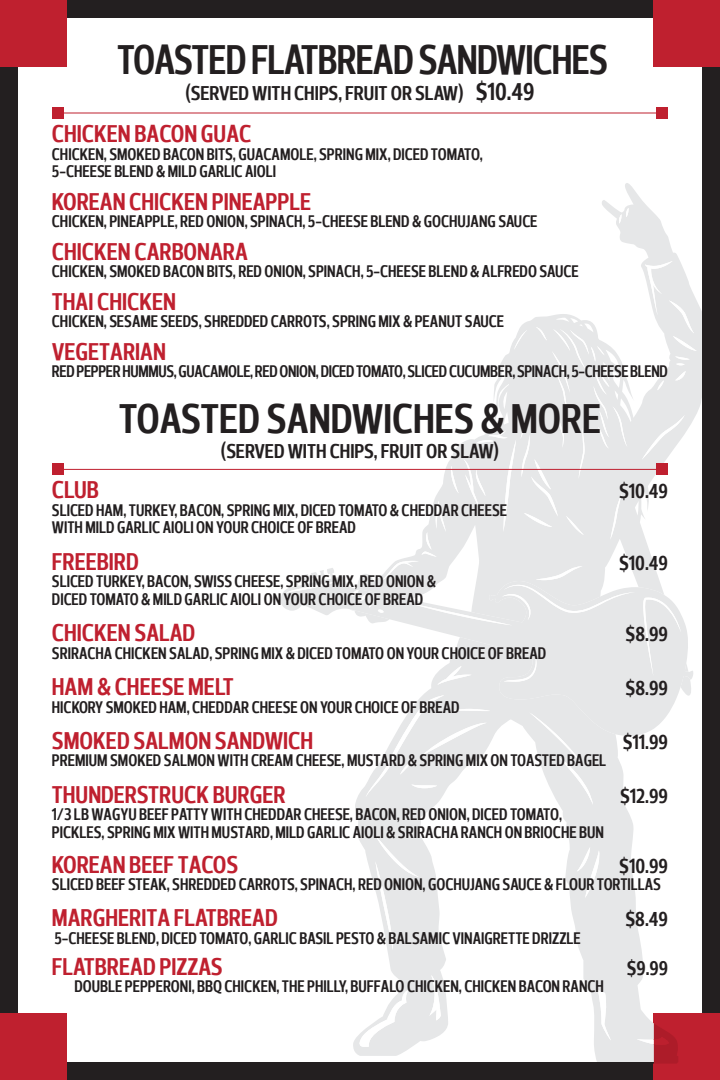
<style>
.page{position:relative;width:720px;height:1080px;background:#fff}
.page>*{position:absolute;margin:0;border:0;box-sizing:border-box;transform-origin:0 0}
.t1{font:700 condensed 42px "Prelo W01";letter-spacing:-.02em;color:#231f20;scale:.95 1}
.t2{font:700 condensed 42px "Prelo W01";color:#231f20}
.t3{font:700 condensed 24.5px "Prelo W01";color:#bf202f}
.t4{font:700 condensed 20.4px "Prelo W01";color:#231f20}
.t5{font:700 condensed 20.25px "Prelo W01";color:#231f20}
.t6{font:700 condensed 20px "Prelo W01";color:#231f20}
.t7{font:700 condensed 17px/17.5px "Prelo W01";color:#231f20;scale:.95 1}
.t8{font:700 condensed 17px "Prelo W01";letter-spacing:-.02em;color:#231f20;scale:.94 1}
.s1{font-size:24.5px}
</style>
<div class="page">
<div style="left:0;top:0;width:18px;height:1080px;background:#231f20"></div>
<div style="left:702px;top:0;width:18px;height:1080px;background:#231f20"></div>
<div style="left:18px;top:1062px;width:651px;height:18px;background:#231f20"></div>
<div style="left:18px;top:0;width:651px;height:18px;background:#231f20"></div>
<div style="left:0;top:1014px;width:66px;height:66px;background:#bf202f"></div>
<div style="left:0;top:0;width:66px;height:66px;background:#bf202f"></div>
<div style="left:654px;top:1014px;width:66px;height:66px;background:#bf202f"></div>
<div style="left:654px;top:0;width:66px;height:66px;background:#bf202f"></div>
<svg style="left:521px;top:183px;width:181px;height:385px"></svg>
<svg style="left:353px;top:736px;width:290px;height:325px"></svg>
<svg style="left:281px;top:568px;width:412px;height:168px;fill:#e6e7e8"></svg>
<svg style="left:504px;top:656px;width:33px;height:26px"></svg>
<svg style="left:285px;top:574px;width:55px;height:20px"></svg>
<svg style="left:643px;top:598px;width:49px;height:98px"></svg>
<svg style="left:619px;top:208px;width:10px;height:16px"></svg>
<svg style="left:642px;top:415px;width:43px;height:45px"></svg>
<svg style="left:645px;top:261px;width:57px;height:136px"></svg>
<svg style="left:529px;top:712px;width:64px;height:93px"></svg>
<svg style="left:577px;top:847px;width:23px;height:51px"></svg>
<svg style="left:437px;top:666px;width:35px;height:19px"></svg>
<svg style="left:365px;top:695px;width:126px;height:103px"></svg>
<svg style="left:375px;top:835px;width:44px;height:116px"></svg>
<svg style="left:429px;top:975px;width:12px;height:45px"></svg>
<svg style="left:359px;top:990px;width:49px;height:57px"></svg>
<svg style="left:597px;top:990px;width:82px;height:74px"></svg>
<svg style="left:352px;top:327px;width:284px;height:298px"></svg>
<hr style="left:58px;top:112px;width:604px;height:2px;background:#bf202f">
<div style="left:52px;top:107px;width:12px;height:12px;background:#bf202f"></div>
<div style="left:656px;top:107px;width:12px;height:12px;background:#bf202f"></div>
<hr style="left:58px;top:469px;width:604px;height:1px;background:#bf202f">
<div style="left:52px;top:463px;width:12px;height:12px;background:#bf202f"></div>
<div style="left:656px;top:463px;width:12px;height:12px;background:#bf202f"></div>
<h1 class="t1" style="left:117px;top:37px;width:518px">TOASTED FLATBREAD SANDWICHES</h1>
<p class="t5" style="left:185px;top:82px;width:351px">(SERVED WITH CHIPS, FRUIT OR SLAW) <span class="s1">$10.49</span></p>
<h2 class="t3" style="left:52px;top:121px;width:201px">CHICKEN BACON GUAC</h2>
<p class="t7" style="left:52px;top:145px;width:455px">CHICKEN, SMOKED BACON BITS, GUACAMOLE, SPRING MIX, DICED TOMATO,<br>5-CHEESE BLEND &amp; MILD GARLIC AIOLI</p>
<h2 class="t3" style="left:52px;top:188px;width:261px">KOREAN CHICKEN PINEAPPLE</h2>
<p class="t7" style="left:52px;top:213px;width:513px">CHICKEN, PINEAPPLE, RED ONION, SPINACH, 5-CHEESE BLEND &amp; GOCHUJANG SAUCE</p>
<h2 class="t3" style="left:52px;top:238px;width:197px">CHICKEN CARBONARA</h2>
<p class="t7" style="left:52px;top:263px;width:556px">CHICKEN, SMOKED BACON BITS, RED ONION, SPINACH, 5-CHEESE BLEND &amp; ALFREDO SAUCE</p>
<h2 class="t3" style="left:52px;top:288px;width:126px">THAI CHICKEN</h2>
<p class="t7" style="left:52px;top:313px;width:477px">CHICKEN, SESAME SEEDS, SHREDDED CARROTS, SPRING MIX &amp; PEANUT SAUCE</p>
<h2 class="t3" style="left:52px;top:338px;width:116px">VEGETARIAN</h2>
<p class="t8" style="left:52px;top:363px;width:657px">RED PEPPER HUMMUS, GUACAMOLE, RED ONION, DICED TOMATO, SLICED CUCUMBER, SPINACH, 5-CHEESE BLEND</p>
<h1 class="t2" style="left:119px;top:396px;width:484px">TOASTED SANDWICHES &amp; MORE</h1>
<p class="t5" style="left:221px;top:441px;width:280px">(SERVED WITH CHIPS, FRUIT OR SLAW)</p>
<h2 class="t3" style="left:52px;top:477px;width:48px">CLUB</h2>
<p class="t4" style="left:619px;top:481px;width:51px">$10.49</p>
<p class="t7" style="left:52px;top:502px;width:481px">SLICED HAM, TURKEY, BACON, SPRING MIX, DICED TOMATO &amp; CHEDDAR CHEESE<br>WITH MILD GARLIC AIOLI ON YOUR CHOICE OF BREAD</p>
<h2 class="t3" style="left:52px;top:548px;width:89px">FREEBIRD</h2>
<p class="t4" style="left:619px;top:552px;width:51px">$10.49</p>
<p class="t7" style="left:52px;top:573px;width:406px">SLICED TURKEY, BACON, SWISS CHEESE, SPRING MIX, RED ONION &amp;<br>DICED TOMATO &amp; MILD GARLIC AIOLI ON YOUR CHOICE OF BREAD</p>
<h2 class="t3" style="left:52px;top:620px;width:145px">CHICKEN SALAD</h2>
<p class="t4" style="left:626px;top:623px;width:44px">$8.99</p>
<p class="t7" style="left:52px;top:644px;width:522px">SRIRACHA CHICKEN SALAD, SPRING MIX &amp; DICED TOMATO ON YOUR CHOICE OF BREAD</p>
<h2 class="t3" style="left:52px;top:674px;width:183px">HAM &amp; CHEESE MELT</h2>
<p class="t4" style="left:626px;top:677px;width:44px">$8.99</p>
<p class="t7" style="left:52px;top:698px;width:431px">HICKORY SMOKED HAM, CHEDDAR CHEESE ON YOUR CHOICE OF BREAD</p>
<h2 class="t3" style="left:52px;top:727px;width:263px">SMOKED SALMON SANDWICH</h2>
<p class="t4" style="left:623px;top:731px;width:47px">$11.99</p>
<p class="t7" style="left:52px;top:752px;width:585px">PREMIUM SMOKED SALMON WITH CREAM CHEESE, MUSTARD &amp; SPRING MIX ON TOASTED BAGEL</p>
<h2 class="t3" style="left:52px;top:781px;width:235px">THUNDERSTRUCK BURGER</h2>
<p class="t4" style="left:620px;top:785px;width:49px">$12.99</p>
<p class="t7" style="left:52px;top:806px;width:583px">1/3 LB WAGYU BEEF PATTY WITH CHEDDAR CHEESE, BACON, RED ONION, DICED TOMATO,<br>PICKLES, SPRING MIX WITH MUSTARD, MILD GARLIC AIOLI &amp; SRIRACHA RANCH ON BRIOCHE BUN</p>
<h2 class="t3" style="left:52px;top:851px;width:188px">KOREAN BEEF TACOS</h2>
<p class="t4" style="left:619px;top:855px;width:50px">$10.99</p>
<p class="t7" style="left:52px;top:876px;width:642px">SLICED BEEF STEAK, SHREDDED CARROTS, SPINACH, RED ONION, GOCHUJANG SAUCE &amp; FLOUR TORTILLAS</p>
<h2 class="t3" style="left:52px;top:905px;width:227px">MARGHERITA FLATBREAD</h2>
<p class="t4" style="left:625px;top:909px;width:44px">$8.49</p>
<p class="t7" style="left:54px;top:929px;width:556px">5-CHEESE BLEND, DICED TOMATO, GARLIC BASIL PESTO &amp; BALSAMIC VINAIGRETTE DRIZZLE</p>
<h2 class="t3" style="left:52px;top:953px;width:172px">FLATBREAD PIZZAS</h2>
<p class="t6" style="left:627px;top:957px;width:43px">$9.99</p>
<p class="t7" style="left:74px;top:978px;width:559px">DOUBLE PEPPERONI, BBQ CHICKEN, THE PHILLY, BUFFALO CHICKEN, CHICKEN BACON RANCH</p>
</div>
